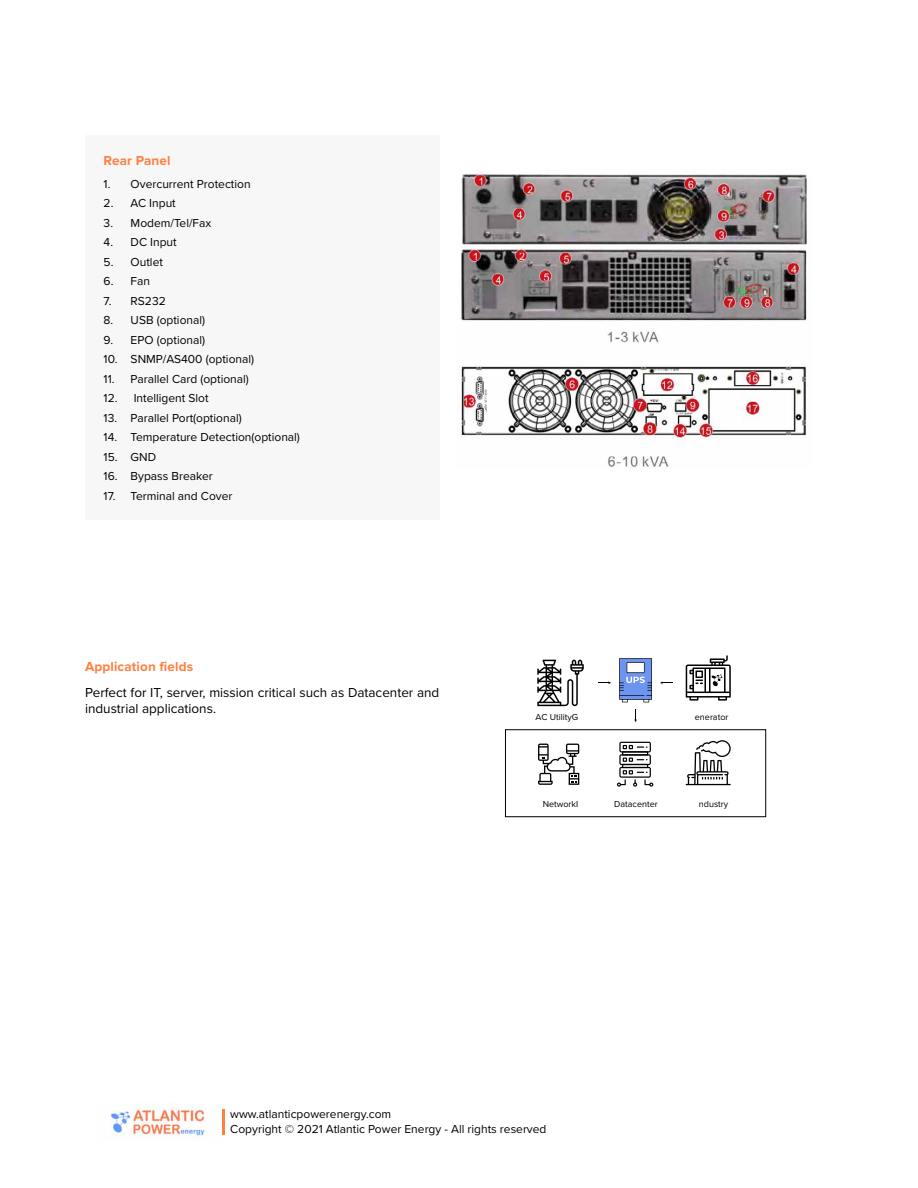
<style>
.page{position:relative;width:918px;height:1188px;background:#fff}
.page>*{position:absolute;margin:0;border:0;box-sizing:border-box;transform-origin:0 0}
.t1{font:13.5px/16.5px "Proxima Nova";color:#000}
.t2{font:700 13.5px "Proxima Nova";letter-spacing:.01em;color:#ff7f40}
.t3{font:12px/15px "Proxima Nova";color:#000}
.t4{font:9px "Proxima Nova";color:#000}
</style>
<div class="page">
<hr style="left:222px;top:1110px;width:3px;height:25px;background:#ff7f40">
<img style="left:111px;top:1104px;width:96px;height:34px">
<div style="left:85px;top:135px;width:354px;height:384px;background:#f7f7f8"></div>
<img style="left:457px;top:170px;width:350px;height:297px">
<svg style="left:619px;top:658px;width:33px;height:44px"></svg>
<svg style="left:660px;top:681px;width:13px;height:3px"></svg>
<svg style="left:634px;top:709px;width:3px;height:13px"></svg>
<svg style="left:598px;top:681px;width:13px;height:3px"></svg>
<svg style="left:686px;top:655px;width:45px;height:46px"></svg>
<svg style="left:538px;top:744px;width:41px;height:41px"></svg>
<svg style="left:617px;top:742px;width:36px;height:45px"></svg>
<svg style="left:686px;top:740px;width:45px;height:45px"></svg>
<svg style="left:537px;top:660px;width:47px;height:46px"></svg>
<div style="left:505px;top:729px;width:261px;height:88px;border:1px solid #000"></div>
<p class="t2" style="left:104px;top:151px;width:68px">Rear Panel</p>
<p class="t3" style="left:104px;top:176px;width:149px">1. Overcurrent Protection</p>
<p class="t3" style="left:104px;top:195px;width:74px">2. AC Input</p>
<p class="t3" style="left:104px;top:215px;width:109px">3. Modem/Tel/Fax</p>
<p class="t3" style="left:104px;top:234px;width:75px">4. DC Input</p>
<p class="t3" style="left:104px;top:254px;width:61px">5. Outlet</p>
<p class="t3" style="left:104px;top:273px;width:48px">6. Fan</p>
<p class="t3" style="left:104px;top:293px;width:64px">7. RS232</p>
<p class="t3" style="left:104px;top:312px;width:103px">8. USB (optional)</p>
<p class="t3" style="left:104px;top:332px;width:103px">9. EPO (optional)</p>
<p class="t3" style="left:104px;top:351px;width:152px">10. SNMP/AS400 (optional)</p>
<p class="t3" style="left:104px;top:371px;width:147px">11. Parallel Card (optional)</p>
<p class="t3" style="left:104px;top:390px;width:106px">12. Intelligent Slot</p>
<p class="t3" style="left:104px;top:410px;width:140px">13. Parallel Port(optional)</p>
<p class="t3" style="left:104px;top:429px;width:198px">14. Temperature Detection(optional)</p>
<p class="t3" style="left:104px;top:449px;width:54px">15. GND</p>
<p class="t3" style="left:104px;top:468px;width:111px">16. Bypass Breaker</p>
<p class="t3" style="left:104px;top:488px;width:130px">17. Terminal and Cover</p>
<p class="t2" style="left:85px;top:657px;width:110px">Application fields</p>
<p class="t1" style="left:85px;top:684px;width:356px">Perfect for IT, server, mission critical such as Datacenter and industrial applications.</p>
<p class="t4" style="left:536px;top:710px;width:44px">AC UtilityG</p>
<p class="t4" style="left:695px;top:710px;width:35px">enerator</p>
<p class="t4" style="left:543px;top:797px;width:37px">NetworkI</p>
<p class="t4" style="left:614px;top:797px;width:45px">Datacenter</p>
<p class="t4" style="left:699px;top:797px;width:31px">ndustry</p>
<p class="t3" style="left:230px;top:1106px;width:318px">www.atlanticpowerenergy.com<br>Copyright © 2021 Atlantic Power Energy - All rights reserved</p>
</div>
